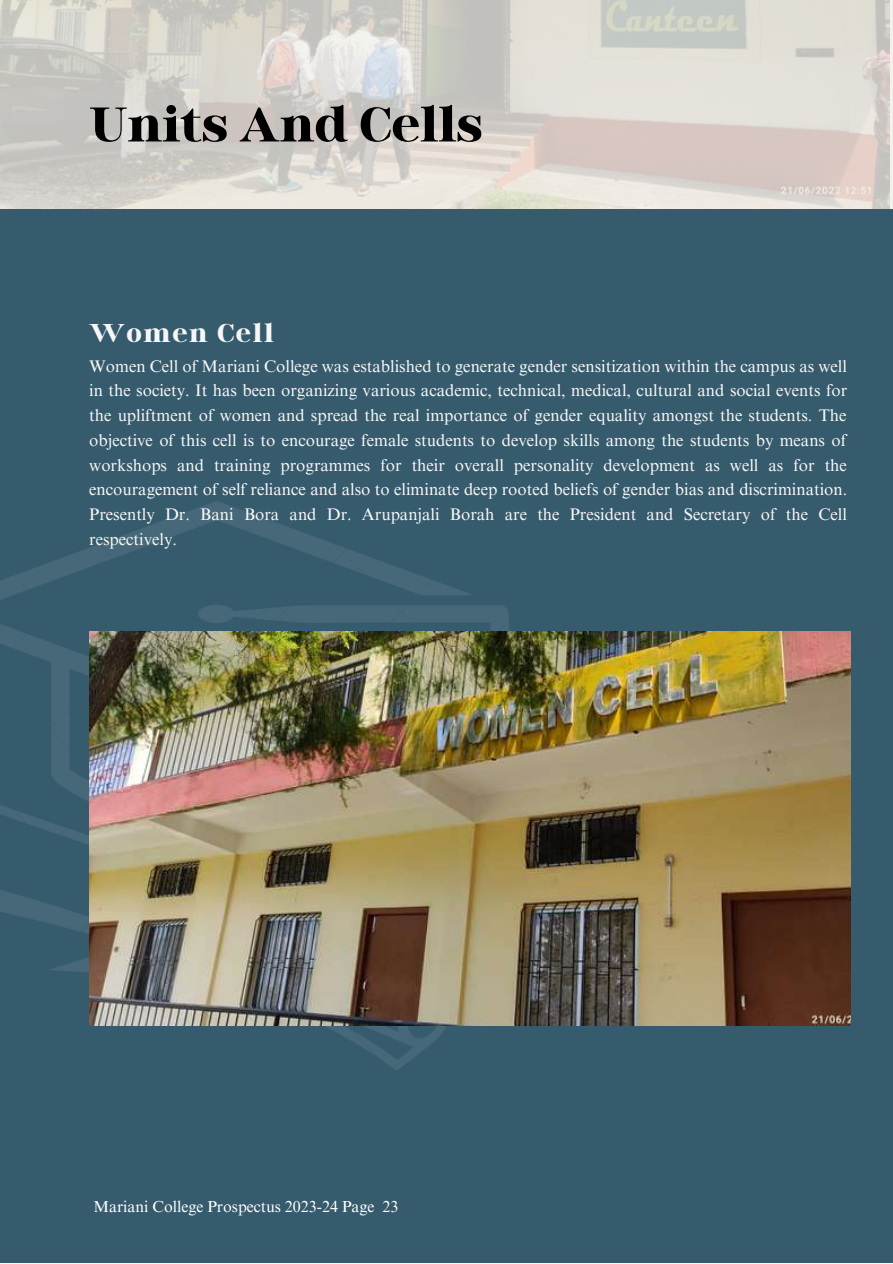
<style>
.page{position:relative;width:893px;height:1264px;background:#fff}
.page>*{position:absolute;margin:0;border:0;box-sizing:border-box;transform-origin:0 0}
.t1{font:700 60px "Binggo Wood Display";color:#000}
.t2{font:700 31.8px "Binggo Wood Display";letter-spacing:.055em;color:#f7f7f7}
.t3{font:16.8px/24.8px "Times NRMT Pro";color:#f7f7f7;text-align:justify}
.t4{font:15.9px "Times NRMT Pro";color:#fff}
</style>
<div class="page">
<div style="left:0;top:0;width:892px;height:1262px;background:#365b6d"></div>
<img style="left:0;top:501px;width:518px;height:568px">
<img style="left:0;top:0;width:889px;height:208px">
<img style="left:89px;top:631px;width:761px;height:394px">
<h1 class="t1" style="left:89px;top:94px;width:395px">Units And Cells</h1>
<h2 class="t2" style="left:89px;top:317px;width:186px">Women Cell</h2>
<p class="t3" style="left:89px;top:355px;width:759px">Women Cell of Mariani College was established to generate gender sensitization within the campus as well in the society. It has been organizing various academic, technical, medical, cultural and social events for the upliftment of women and spread the real importance of gender equality amongst the students. The objective of this cell is to encourage female students to develop skills among the students by means of workshops and training programmes for their overall personality development as well as for the encouragement of self reliance and also to eliminate deep rooted beliefs of gender bias and discrimination.<br>Presently Dr. Bani Bora and Dr. Arupanjali Borah are the President and Secretary of the Cell respectively.</p>
<p class="t4" style="left:93px;top:1200px;width:306px">Mariani College Prospectus 2023-24 Page 23</p>
</div>
